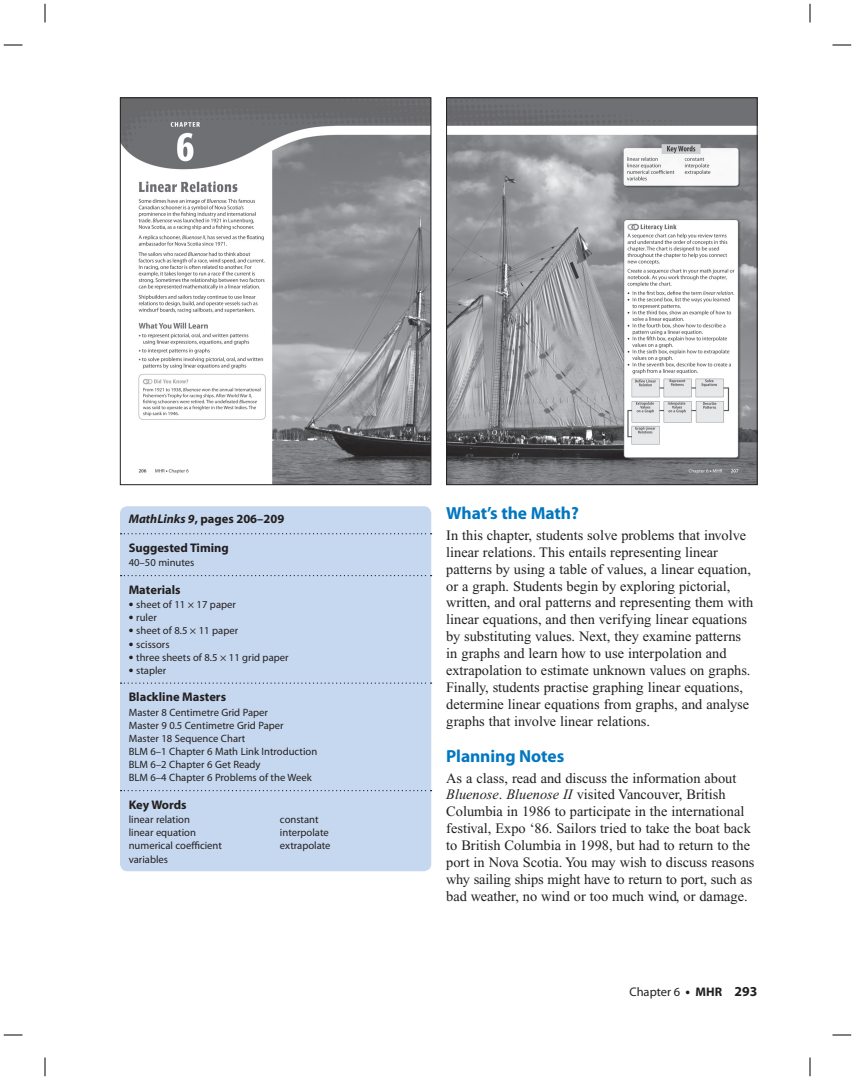
<style>
.page{position:relative;width:855px;height:1080px;background:#fff}
.page>*{position:absolute;margin:0;border:0;box-sizing:border-box;transform-origin:0 0}
.t1{font:700 17.5px "Myriad Pro";letter-spacing:-.005em;color:#0077c0}
.t2{font:14.38px/16.9px "Times New Roman";color:#231f20}
.t3{font:700 12.5px "Myriad Pro";color:#231f20}
.t4{font:12.5px "Myriad Pro";color:#231f20}
.t5{font:10.62px/13.1px "Myriad Pro";color:#231f20}
.s1{font-style:italic}
.s2{font-weight:700;font-size:13.75px}
.s3{font-weight:700}
</style>
<div class="page">
<img style="left:122px;top:100px;width:307px;height:383px">
<div style="left:120px;top:98px;width:311px;height:387px;border:1px solid #231f20"></div>
<img style="left:448px;top:100px;width:308px;height:383px">
<div style="left:446px;top:98px;width:312px;height:387px;border:1px solid #231f20"></div>
<div style="left:120px;top:506px;width:311px;height:365px;background:#c6d8ef;border-radius:8px"></div>
<svg style="left:121px;top:533px;width:311px;height:1px"></svg>
<svg style="left:121px;top:575px;width:311px;height:1px"></svg>
<svg style="left:121px;top:683px;width:311px;height:1px"></svg>
<svg style="left:121px;top:790px;width:311px;height:1px"></svg>
<svg style="left:4px;top:44px;width:18px;height:2px"></svg>
<svg style="left:832px;top:44px;width:19px;height:2px"></svg>
<svg style="left:4px;top:1034px;width:18px;height:2px"></svg>
<svg style="left:832px;top:1034px;width:19px;height:2px"></svg>
<svg style="left:44px;top:4px;width:2px;height:18px"></svg>
<svg style="left:44px;top:1058px;width:2px;height:18px"></svg>
<svg style="left:809px;top:4px;width:2px;height:18px"></svg>
<svg style="left:809px;top:1058px;width:2px;height:18px"></svg>
<p class="t3" style="left:129px;top:514px;width:157px"><span class="s1">MathLinks 9</span>, pages 206–209</p>
<p class="t3" style="left:129px;top:543px;width:102px">Suggested Timing</p>
<p class="t5" style="left:129px;top:557px;width:67px">40–50 minutes</p>
<p class="t3" style="left:129px;top:585px;width:53px">Materials</p>
<p class="t5" style="left:129px;top:599px;width:109px"><span class="s2">•</span> sheet of 11 × 17 paper</p>
<p class="t5" style="left:129px;top:612px;width:30px"><span class="s2">•</span> ruler</p>
<p class="t5" style="left:129px;top:625px;width:111px"><span class="s2">•</span> sheet of 8.5 × 11 paper</p>
<p class="t5" style="left:129px;top:638px;width:42px"><span class="s2">•</span> scissors</p>
<p class="t5" style="left:129px;top:651px;width:161px"><span class="s2">•</span> three sheets of 8.5 × 11 grid paper</p>
<p class="t5" style="left:129px;top:664px;width:39px"><span class="s2">•</span> stapler</p>
<p class="t3" style="left:129px;top:692px;width:99px">Blackline Masters</p>
<p class="t5" style="left:129px;top:706px;width:190px">Master 8 Centimetre Grid Paper<br>Master 9 0.5 Centimetre Grid Paper<br>Master 18 Sequence Chart<br>BLM 6–1 Chapter 6 Math Link Introduction<br>BLM 6–2 Chapter 6 Get Ready<br>BLM 6–4 Chapter 6 Problems of the Week</p>
<p class="t3" style="left:129px;top:800px;width:59px">Key Words</p>
<p class="t5" style="left:129px;top:814px;width:63px">linear relation</p>
<p class="t5" style="left:280px;top:814px;width:40px">constant</p>
<p class="t5" style="left:129px;top:827px;width:69px">linear equation</p>
<p class="t5" style="left:280px;top:827px;width:50px">interpolate</p>
<p class="t5" style="left:129px;top:840px;width:95px">numerical coefficient</p>
<p class="t5" style="left:280px;top:840px;width:52px">extrapolate</p>
<p class="t5" style="left:129px;top:853px;width:41px">variables</p>
<p class="t1" style="left:446px;top:507px;width:134px">What’s the Math?</p>
<p class="t2" style="left:446px;top:528px;width:309px">In this chapter, students solve problems that involve linear relations. This entails representing linear patterns by using a table of values, a linear equation, or a graph. Students begin by exploring pictorial, written, and oral patterns and representing them with linear equations, and then verifying linear equations by substituting values. Next, they examine patterns in graphs and learn how to use interpolation and extrapolation to estimate unknown values on graphs.<br>Finally, students practise graphing linear equations, determine linear equations from graphs, and analyse graphs that involve linear relations.</p>
<p class="t1" style="left:446px;top:749px;width:120px">Planning Notes</p>
<p class="t2" style="left:446px;top:771px;width:310px">As a class, read and discuss the information about <span class="s1">Bluenose</span>. <span class="s1">Bluenose II</span> visited Vancouver, British Columbia in 1986 to participate in the international festival, Expo ‘86. Sailors tried to take the boat back to British Columbia in 1998, but had to return to the port in Nova Scotia. You may wish to discuss reasons why sailing ships might have to return to port, such as bad weather, no wind or too much wind, or damage.</p>
<p class="t4" style="left:629px;top:987px;width:130px">Chapter 6 <span class="s2">•</span> <span class="s3">MHR</span> <span class="s2">293</span></p>
</div>
